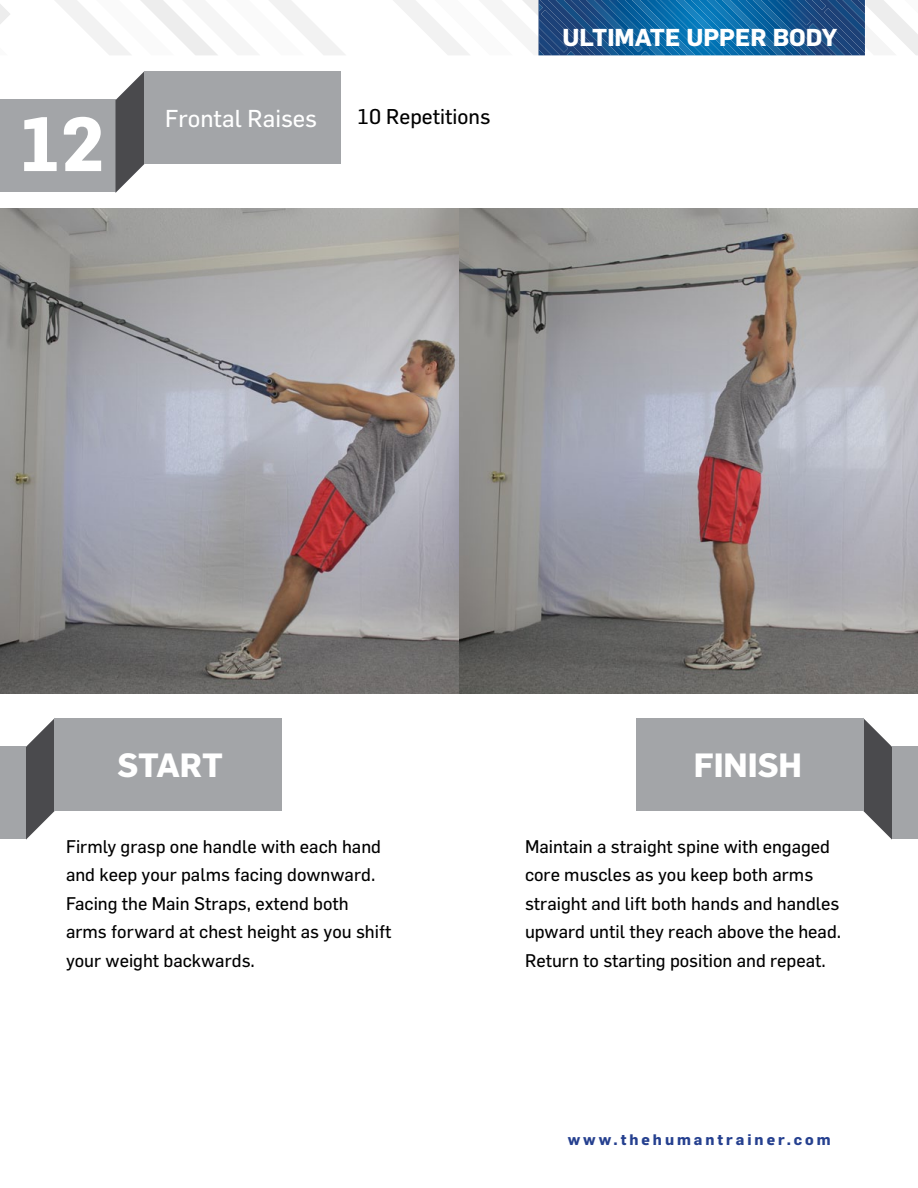
<style>
.page{position:relative;width:918px;height:1188px;background:#fff}
.page>*{position:absolute;margin:0;border:0;box-sizing:border-box;transform-origin:0 0}
.t1{font:700 75px "Flama";color:#fff}
.t2{font:700 33px "Flama";color:#fff}
.t3{font:700 24px "Flama";color:#fff}
.t4{font:24px "Flama";color:#fff}
.t5{font:21px "Flama";color:#000}
.t6{font:18px/28.5px "Flama";color:#000}
.t7{font:700 15px "Flama";letter-spacing:.2em;color:#25408f}
</style>
<div class="page">
<div style="left:0;top:100px;width:116px;height:92px;background:#a3a5a8"></div>
<svg style="left:116px;top:71px;width:29px;height:122px"></svg>
<div style="left:144px;top:71px;width:196px;height:93px;background:#a3a5a8"></div>
<div style="left:0;top:746px;width:26px;height:93px;background:#a3a5a8"></div>
<svg style="left:26px;top:719px;width:29px;height:121px"></svg>
<div style="left:54px;top:718px;width:228px;height:93px;background:#a3a5a8"></div>
<div style="left:892px;top:746px;width:26px;height:93px;background:#a3a5a8"></div>
<svg style="left:863px;top:719px;width:29px;height:121px"></svg>
<div style="left:636px;top:718px;width:228px;height:93px;background:#a3a5a8"></div>
<svg style="left:0;top:0;width:918px;height:55px"></svg>
<img style="left:0;top:209px;width:918px;height:484px">
<h1 class="t1" style="left:20px;top:99px;width:87px">12</h1>
<h3 class="t4" style="left:165px;top:103px;width:154px">Frontal Raises</h3>
<p class="t5" style="left:357px;top:104px;width:134px">10 Repetitions</p>
<h3 class="t3" style="left:562px;top:23px;width:276px">ULTIMATE UPPER BODY</h3>
<h2 class="t2" style="left:117px;top:745px;width:107px">START</h2>
<h2 class="t2" style="left:694px;top:745px;width:110px">FINISH</h2>
<p class="t6" style="left:66px;top:832px;width:327px">Firmly grasp one handle with each hand and keep your palms facing downward.<br>Facing the Main Straps, extend both arms forward at chest height as you shift your weight backwards.</p>
<p class="t6" style="left:525px;top:832px;width:318px">Maintain a straight spine with engaged core muscles as you keep both arms straight and lift both hands and handles upward until they reach above the head.<br>Return to starting position and repeat.</p>
<p class="t7" style="left:568px;top:1130px;width:264px">www.thehumantrainer.com</p>
</div>
